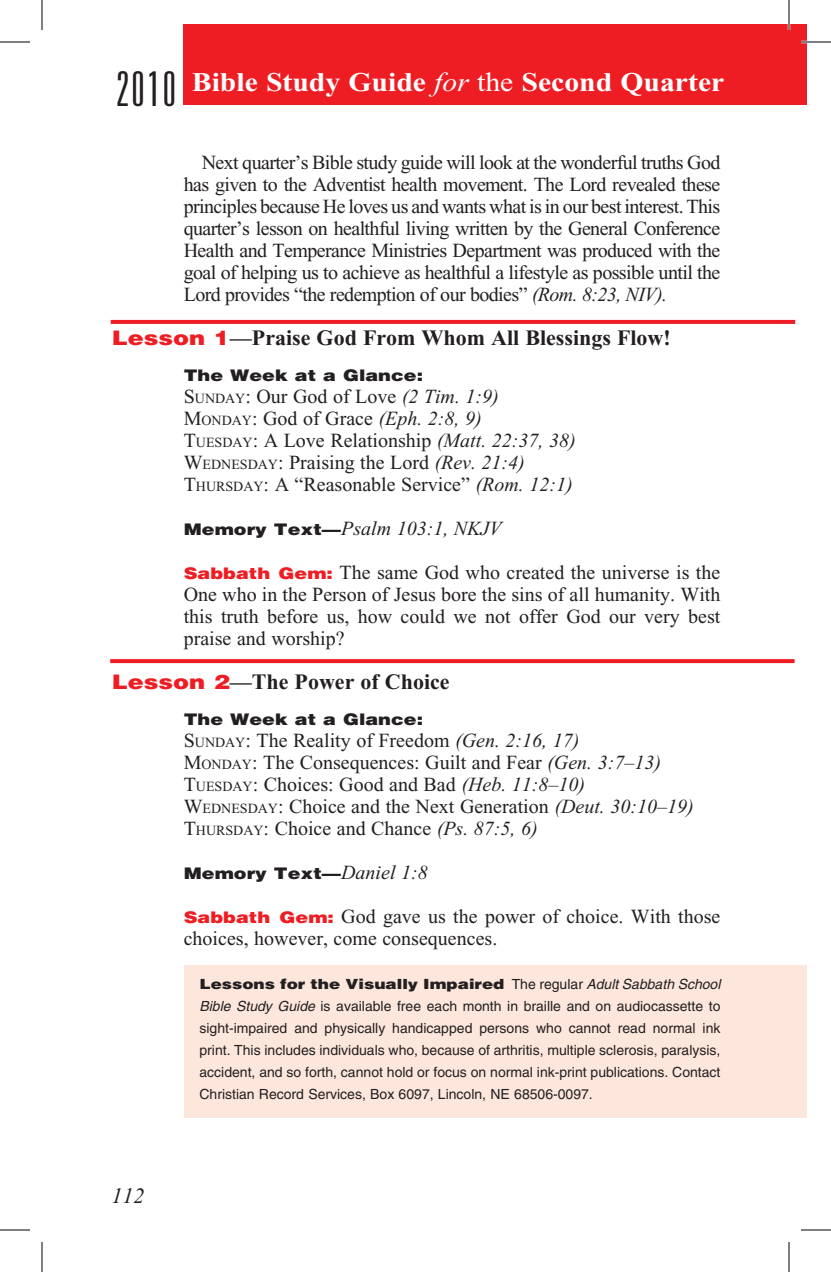
<style>
.page{position:relative;width:831px;height:1272px;background:#fff}
.page>*{position:absolute;margin:0;border:0;box-sizing:border-box;transform-origin:0 0}
.t1{font:300 ultra-condensed 48px "Univers";color:#231f20}
.t2{font:700 27px "Times New Roman";color:#fff;scale:1.1 1}
.xxReview-Lesson_Titl{font:700 22px "Times New Roman";color:#231f20}
.t3{font:italic 22px "Times New Roman";color:#231f20}
.xxReview-Body{font:20px/22px "Times New Roman";letter-spacing:-.03em;color:#231f20;text-align:justify}
.xxReview-week_glance{font:20px/22px "Times New Roman";color:#231f20}
.xxReview-Sabbath_Gem{font:20px/22px "Times New Roman";color:#231f20;text-align:justify}
.xxReview-week_glance-2{font:italic 20px "Times New Roman";color:#231f20}
.xxReview-week_glance-3{font:900 16px "Helvetica";color:#231f20;scale:1.2 1}
.XXReview-Visually_Im{font:14px/22px "Helvetica";color:#231f20;text-align:justify}
.s1{font-weight:400;font-style:italic}
.s2{font-weight:400}
.s3{font-style:italic}
.s4{font-family:"Helvetica";font-weight:900;font-size:20px;color:#ee1d23}
.s5{font-style:inherit}
.s6{font-size:14px}
.s7{font-style:normal}
.s8{font-style:normal;font-size:14px}
.s9{font-family:"Helvetica";font-weight:900;font-style:normal;font-size:16px}
.s10{font-family:"Helvetica";font-weight:900;font-size:16px;color:#ee1d23}
.s11{font-family:"Times New Roman";font-weight:400;font-style:italic;font-size:20px}
.s12{font-weight:900}
</style>
<div class="page">
<div style="left:183px;top:24px;width:624px;height:81px;background:#ee1d23"></div>
<div style="left:184px;top:966px;width:623px;height:152px;background:#fde7dc"></div>
<svg style="left:111px;top:320px;width:684px;height:4px;background:#ee2127"></svg>
<svg style="left:110px;top:659px;width:685px;height:4px;background:#ee2228"></svg>
<hr style="left:801px;top:41px;width:30px;height:2px;background:#fff">
<hr style="left:788px;top:0;width:2px;height:30px;background:#fff">
<hr style="left:0;top:42px;width:30px;height:1px;background:#000">
<hr style="left:801px;top:42px;width:30px;height:1px;background:#000">
<hr style="left:0;top:1230px;width:30px;height:1px;background:#000">
<hr style="left:801px;top:1230px;width:30px;height:1px;background:#000">
<hr style="left:42px;top:0;width:1px;height:30px;background:#000">
<hr style="left:42px;top:1242px;width:1px;height:30px;background:#000">
<hr style="left:789px;top:0;width:1px;height:30px;background:#000">
<hr style="left:789px;top:1242px;width:1px;height:30px;background:#000">
<p class="t1" style="left:116px;top:64px;width:62px">2010</p>
<p class="t2" style="left:192px;top:67px;width:486px">Bible Study Guide <span class="s1">for</span> <span class="s2">the</span> Second Quarter</p>
<p class="xxReview-Body" style="left:184px;top:151px;width:538px;text-indent:18px">Next quarter’s Bible study guide will look at the wonderful truths God has given to the Adventist health movement. The Lord revealed these principles because He loves us and wants what is in our best interest. This quarter’s lesson on healthful living written by the General Conference Health and Temperance Ministries Department was produced with the goal of helping us to achieve as healthful a lifestyle as possible until the Lord provides “the redemption of our bodies” <span class="s3">(Rom. 8:23, NIV).</span></p>
<p class="xxReview-Lesson_Titl" style="left:112px;top:325px;width:561px"><span class="s4">Lesson 1</span>—Praise God From Whom All Blessings Flow!</p>
<p class="xxReview-week_glance-3" style="left:184px;top:364px;width:201px">The Week at a Glance:</p>
<p class="xxReview-week_glance" style="left:184px;top:385px;width:317px"><span class="s5">S</span> <span class="s6">UNDAY</span><span class="s5">:</span> Our God of Love <span class="s3">(2 Tim. 1:9)</span></p>
<p class="xxReview-week_glance-2" style="left:184px;top:407px;width:299px"><span class="s7">M</span><span class="s8">ONDAY</span><span class="s7">:</span> <span class="s7">God of Grace</span> (Eph. 2:8, 9)</p>
<p class="xxReview-week_glance" style="left:184px;top:429px;width:393px"><span class="s5">T</span><span class="s6">UESDAY</span><span class="s5">:</span> A Love Relationship <span class="s3">(Matt. 22:37, 38)</span></p>
<p class="xxReview-week_glance" style="left:184px;top:451px;width:343px"><span class="s5">W</span><span class="s6">EDNESDAY</span><span class="s5">:</span> Praising the Lord <span class="s3">(Rev. 21:4)</span></p>
<p class="xxReview-week_glance" style="left:184px;top:473px;width:390px"><span class="s5">T</span><span class="s6">HURSDAY</span><span class="s5">:</span> A “Reasonable Service” <span class="s3">(Rom. 12:1)</span></p>
<p class="xxReview-week_glance-2" style="left:184px;top:517px;width:319px"><span class="s9">Memory Text—</span>Psalm 103:1, NKJV</p>
<p class="xxReview-Sabbath_Gem" style="left:184px;top:561px;width:538px"><span class="s10">Sabbath Gem:</span> The same God who created the universe is the One who in the Person of Jesus bore the sins of all humanity. With this truth before us, how could we not offer God our very best praise and worship?</p>
<p class="xxReview-Lesson_Titl" style="left:112px;top:669px;width:339px"><span class="s4">Lesson 2</span>—The Power of Choice</p>
<p class="xxReview-week_glance-3" style="left:184px;top:708px;width:201px">The Week at a Glance:</p>
<p class="xxReview-week_glance" style="left:184px;top:729px;width:397px"><span class="s5">S</span> <span class="s6">UNDAY</span><span class="s5">:</span> The Reality of Freedom <span class="s3">(Gen. 2:16, 17)</span></p>
<p class="xxReview-week_glance" style="left:184px;top:751px;width:479px"><span class="s5">M</span><span class="s6">ONDAY</span><span class="s5">:</span> The Consequences: Guilt and Fear <span class="s3">(Gen. 3:7–13)<br></span><span class="s5">T</span><span class="s6">UESDAY</span><span class="s5">:</span> Choices: Good and Bad <span class="s3">(Heb. 11:8–10)</span></p>
<p class="xxReview-week_glance" style="left:184px;top:795px;width:511px"><span class="s5">W</span><span class="s6">EDNESDAY</span><span class="s5">:</span> Choice and the Next Generation <span class="s3">(Deut. 30:10–19)</span></p>
<p class="xxReview-week_glance" style="left:184px;top:817px;width:355px"><span class="s5">T</span><span class="s6">HURSDAY</span><span class="s5">:</span> Choice and Chance <span class="s3">(Ps. 87:5, 6)</span></p>
<p class="xxReview-week_glance-3" style="left:184px;top:862px;width:205px">Memory Text—<span class="s11">Daniel 1:8</span></p>
<p class="xxReview-Sabbath_Gem" style="left:184px;top:905px;width:538px"><span class="s10">Sabbath Gem:</span> God gave us the power of choice. With those choices, however, come consequences.</p>
<p class="XXReview-Visually_Im" style="left:199px;top:973px;width:523px"><span class="s12">Lessons for the Visually Impaired</span> The regular <span class="s3">Adult Sabbath School Bible Study Guide</span> is available free each month in braille and on audiocassette to sight-impaired and physically handicapped persons who cannot read normal ink print. This includes individuals who, because of arthritis, multiple sclerosis, paralysis, accident, and so forth, cannot hold or focus on normal ink-print publications. Contact Christian Record Services, Box 6097, Lincoln, NE 68506-0097.</p>
<p class="t3" style="left:112px;top:1184px;width:34px">112</p>
</div>
